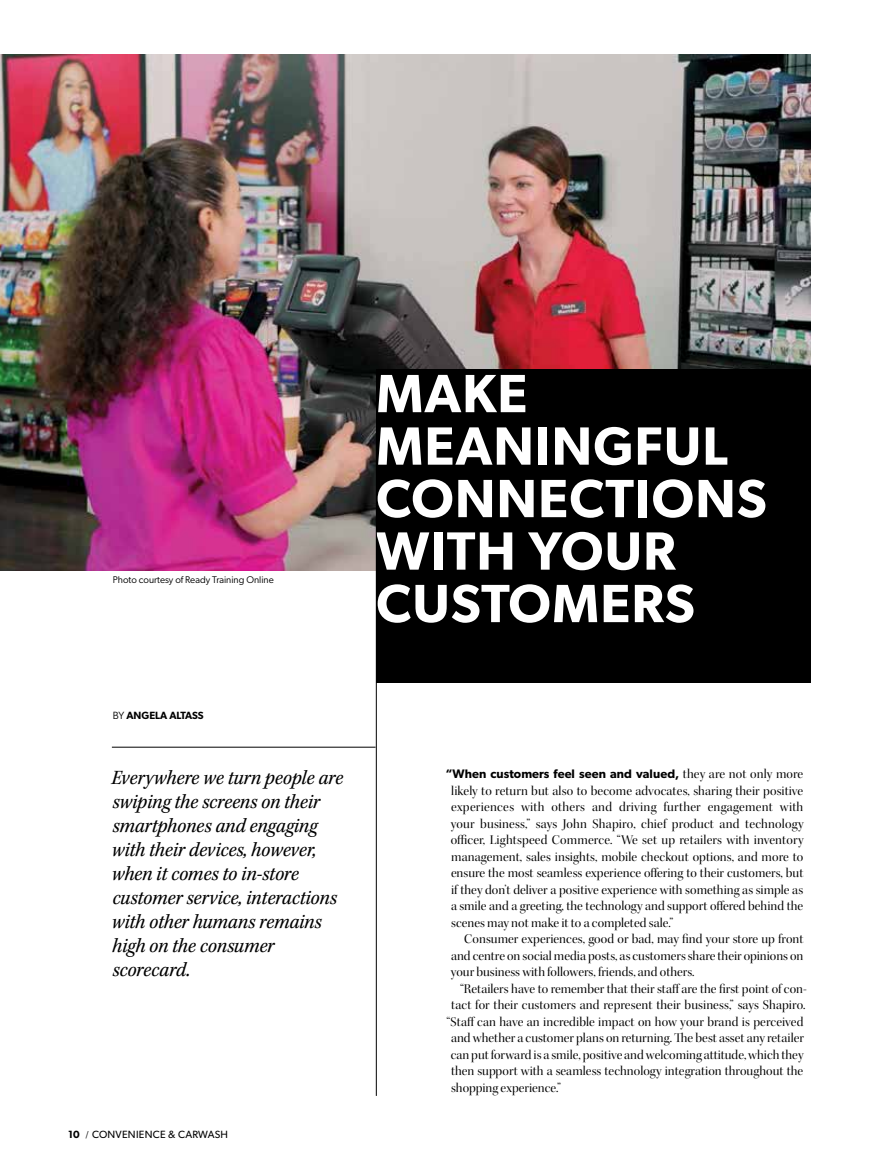
<style>
.page{position:relative;width:878px;height:1161px;background:#fff}
.page>*{position:absolute;margin:0;border:0;box-sizing:border-box;transform-origin:0 0}
.t1{font:600 54px/52.5px "Gibson";letter-spacing:.02em;color:#fff}
.t2{font:21px/24px "Kepler Std Scn It";letter-spacing:-.01em;color:#000}
.t3{font:13.5px/16.5px "Kepler Std Disp";letter-spacing:.005em;color:#000;text-align:justify}
.t4{font:600 12.3px "Gibson";letter-spacing:.005em;color:#000}
.t5{font:10.5px "Gibson";letter-spacing:.025em;color:#000}
.t6{font:600 10.5px "Gibson";color:#000}
.t7{font:9.75px "Gibson";color:#000}
.s1{font-weight:400}
.s2{font-weight:600}
.s3{font-family:"Minion Pro"}
.s4{font-family:"Kepler Std Disp";font-weight:400;font-size:13.5px}
</style>
<div class="page">
<img style="left:0;top:54px;width:810px;height:517px">
<div style="left:376px;top:369px;width:434px;height:313px;background:#000"></div>
<hr style="left:376px;top:435px;width:1px;height:661px;background:#000">
<hr style="left:112px;top:747px;width:263px;height:1px;background:#000">
<p class="t7" style="left:113px;top:573px;width:162px">Photo courtesy of Ready Training Online</p>
<h1 class="t1" style="left:376px;top:366px;width:392px">MAKE<br>MEANINGFUL<br>CONNECTIONS<br>WITH YOUR<br>CUSTOMERS</h1>
<p class="t6" style="left:113px;top:709px;width:92px"><span class="s1">BY</span> ANGELA ALTASS</p>
<h2 class="t2" style="left:111px;top:766px;width:233px">Everywhere we turn people are swiping the screens on their smartphones and engaging with their devices, however, when it comes to in-store customer service, interactions with other humans remains high on the consumer scorecard.</h2>
<p class="t5" style="left:68px;top:1128px;width:161px"><span class="s2">10</span> <span class="s3">/</span> CONVENIENCE &amp; CARWASH</p>
<p class="t4" style="left:445px;top:767px;width:359px">“When customers feel seen and valued, <span class="s4">they are not only more</span></p>
<p class="t3" style="left:451px;top:783px;width:354px">likely to return but also to become advocates, sharing their positive experiences with others and driving further engagement with your business,” says John Shapiro, chief product and technology officer, Lightspeed Commerce. “We set up retailers with inventory management, sales insights, mobile checkout options, and more to ensure the most seamless experience offering to their customers, but if they don’t deliver a positive experience with something as simple as a smile and a greeting, the technology and support offered behind the scenes may not make it to a completed sale.”</p>
<p class="t3" style="left:451px;top:931px;width:354px;text-indent:13px">Consumer experiences, good or bad, may find your store up front and centre on social media posts, as customers share their opinions on your business with followers, friends, and others.</p>
<p class="t3" style="left:460px;top:981px;width:348px">“Retailers have to remember that their staff are the first point of con-</p>
<p class="t3" style="left:451px;top:997px;width:356px">tact for their customers and represent their business,” says Shapiro.</p>
<p class="t3" style="left:446px;top:1014px;width:358px">“Staff can have an incredible impact on how your brand is perceived</p>
<p class="t3" style="left:451px;top:1030px;width:354px">and whether a customer plans on returning. The best asset any retailer</p>
<p class="t3" style="left:451px;top:1047px;width:354px">can put forward is a smile, positive and welcoming attitude, which they</p>
<p class="t3" style="left:451px;top:1063px;width:353px">then support with a seamless technology integration throughout the</p>
<p class="t3" style="left:451px;top:1080px;width:111px">shopping experience.”</p>
</div>
